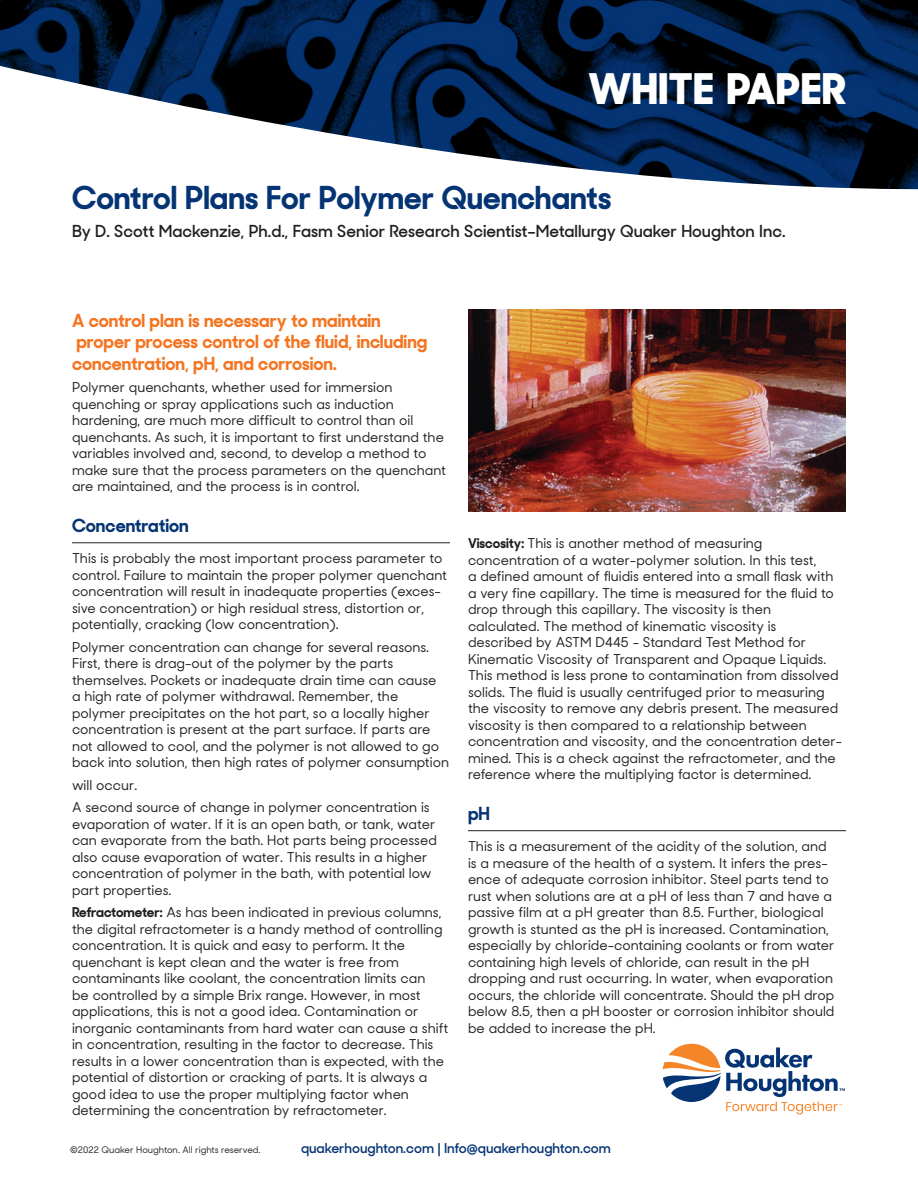
<style>
.page{position:relative;width:918px;height:1188px;background:#fff}
.page>*{position:absolute;margin:0;border:0;box-sizing:border-box;transform-origin:0 0}
.t1{font:800 42px "Sharp Sans Display No 2";letter-spacing:.02em;color:#fff}
.t2{font:700 31.5px "Sharp Sans Display No 2";color:#053474}
.t3{font:700 18px/21.6px "Sharp Sans Display No 2";color:#f47521}
.t4{font:700 18px "Sharp Sans Display No 2";color:#053474}
.t5{font:600 16.5px "Sharp Sans Display No 2";color:#231f20}
.t6{font:500 13.5px/16.5px "Sharp Sans Display No 2";color:#231f20}
.t7{font:600 13.5px "Sharp Sans Display No 2";color:#053474}
.t8{font:500 9px "Sharp Sans Display No 2";color:#231f20}
.s1{font-weight:700}
</style>
<div class="page">
<svg style="left:0;top:0;width:918px;height:6px;background:#021939"></svg>
<svg style="left:0;top:6px;width:918px;height:304px"></svg>
<svg style="left:663px;top:1044px;width:182px;height:71px"></svg>
<hr style="left:72px;top:542px;width:378px;height:1px;background:#231f20">
<hr style="left:468px;top:830px;width:378px;height:1px;background:#231f20">
<img style="left:468px;top:310px;width:378px;height:202px">
<h1 class="t1" style="left:589px;top:52px;width:259px">WHITE PAPER</h1>
<h2 class="t2" style="left:72px;top:170px;width:541px">Control Plans For Polymer Quenchants</h2>
<h2 class="t5" style="left:72px;top:217px;width:715px">By D. Scott Mackenzie, Ph.d., Fasm Senior Research Scientist–Metallurgy Quaker Houghton Inc.</h2>
<p class="t3" style="left:72px;top:307px;width:357px">A control plan is necessary to maintain proper process control of the fluid, including concentration, pH, and corrosion.</p>
<p class="t6" style="left:72px;top:378px;width:375px">Polymer quenchants, whether used for immersion quenching or spray applications such as induction hardening, are much more difficult to control than oil quenchants. As such, it is important to first understand the variables involved and, second, to develop a method to make sure that the process parameters on the quenchant are maintained, and the process is in control.</p>
<h4 class="t4" style="left:72px;top:510px;width:118px">Concentration</h4>
<p class="t6" style="left:72px;top:549px;width:377px">This is probably the most important process parameter to control. Failure to maintain the proper polymer quenchant concentration will result in inadequate properties (exces&shy;sive concentration) or high residual stress, distortion or, potentially, cracking (low concentration).</p>
<p class="t6" style="left:72px;top:637px;width:379px">Polymer concentration can change for several reasons.<br>First, there is drag-out of the polymer by the parts themselves. Pockets or inadequate drain time can cause<br>a high rate of polymer withdrawal. Remember, the polymer precipitates on the hot part, so a locally higher concentration is present at the part surface. If parts are not allowed to cool, and the polymer is not allowed to go back into solution, then high rates of polymer consumption</p>
<p class="t6" style="left:72px;top:775px;width:67px">will occur.</p>
<p class="t6" style="left:72px;top:798px;width:366px">A second source of change in polymer concentration is evaporation of water. If it is an open bath, or tank, water can evaporate from the bath. Hot parts being processed also cause evaporation of water. This results in a higher concentration of polymer in the bath, with potential low part properties.</p>
<p class="t6" style="left:72px;top:903px;width:378px"><span class="s1">Refractometer:</span> As has been indicated in previous columns, the digital refractometer is a handy method of controlling concentration. It is quick and easy to perform. It the quenchant is kept clean and the water is free from contaminants like coolant, the concentration limits can<br>be controlled by a simple Brix range. However, in most applications, this is not a good idea. Contamination or inorganic contaminants from hard water can cause a shift in concentration, resulting in the factor to decrease. This results in a lower concentration than is expected, with the potential of distortion or cracking of parts. It is always a good idea to use the proper multiplying factor when determining the concentration by refractometer.</p>
<p class="t6" style="left:468px;top:534px;width:376px"><span class="s1">Viscosity:</span> This is another method of measuring concentration of a water-polymer solution. In this test,<br>a defined amount of fluidis entered into a small flask with a very fine capillary. The time is measured for the fluid to drop through this capillary. The viscosity is then calculated. The method of kinematic viscosity is described by ASTM D445 - Standard Test Method for Kinematic Viscosity of Transparent and Opaque Liquids.<br>This method is less prone to contamination from dissolved solids. The fluid is usually centrifuged prior to measuring the viscosity to remove any debris present. The measured viscosity is then compared to a relationship between concentration and viscosity, and the concentration deter&shy;mined. This is a check against the refractometer, and the reference where the multiplying factor is determined.</p>
<h4 class="t4" style="left:468px;top:798px;width:23px">pH</h4>
<p class="t6" style="left:468px;top:837px;width:368px">This is a measurement of the acidity of the solution, and is a measure of the health of a system. It infers the pres&shy;ence of adequate corrosion inhibitor. Steel parts tend to rust when solutions are at a pH of less than 7 and have a passive film at a pH greater than 8.5. Further, biological growth is stunted as the pH is increased. Contamination, especially by chloride-containing coolants or from water containing high levels of chloride, can result in the pH dropping and rust occurring. In water, when evaporation occurs, the chloride will concentrate. Should the pH drop below 8.5, then a pH booster or corrosion inhibitor should be added to increase the pH.</p>
<p class="t8" style="left:70px;top:1143px;width:192px">©2022 Quaker Houghton. All rights reserved.</p>
<p class="t7" style="left:301px;top:1137px;width:311px">quakerhoughton.com | Info@quakerhoughton.com</p>
</div>
